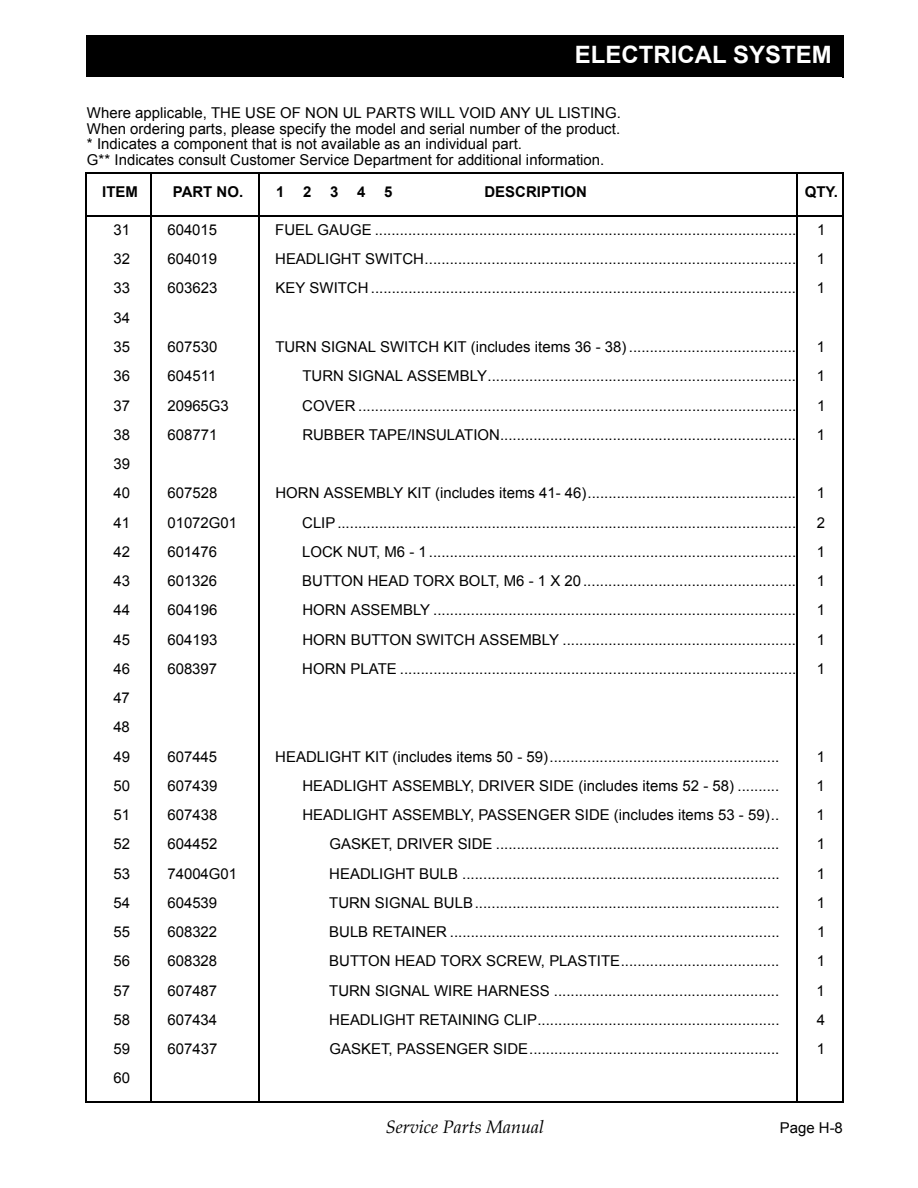
<style>
.page{position:relative;width:918px;height:1188px;background:#fff}
.page>*{position:absolute;margin:0;border:0;box-sizing:border-box;transform-origin:0 0}
.t1{font:700 24px "Arial";color:#fff}
.t2{font:italic 18px "Palatino";color:#000}
.t3{font:15px/29.2px "Arial";color:#000}
.t4{font:700 15px "Arial";color:#000}
</style>
<div class="page">
<hr style="left:86px;top:215px;width:757px;height:2px;background:#000">
<div style="left:87px;top:36px;width:756px;height:40px;background:#000"></div>
<hr style="left:87px;top:35px;width:757px;height:2px;background:#000">
<hr style="left:842px;top:36px;width:2px;height:41px;background:#000">
<hr style="left:86px;top:76px;width:757px;height:1px;background:#000">
<hr style="left:86px;top:35px;width:2px;height:41px;background:#000">
<hr style="left:86px;top:172px;width:758px;height:2px;background:#000">
<hr style="left:842px;top:173px;width:2px;height:929px;background:#000">
<hr style="left:86px;top:1101px;width:757px;height:1px;background:#000">
<hr style="left:86px;top:172px;width:1px;height:930px;background:#000">
<hr style="left:150px;top:173px;width:2px;height:929px;background:#000">
<hr style="left:258px;top:173px;width:2px;height:929px;background:#000">
<hr style="left:796px;top:173px;width:2px;height:929px;background:#000">
<h1 class="t1" style="left:575px;top:42px;width:259px">ELECTRICAL SYSTEM</h1>
<p class="t3" style="left:87px;top:105px;width:535px;line-height:15.8px">Where applicable, THE USE OF NON UL PARTS WILL VOID ANY UL LISTING.<br>When ordering parts, please specify the model and serial number of the product. * Indicates a component that is not available as an individual part.<br>G** Indicates consult Customer Service Department for additional information.</p>
<p class="t4" style="left:102px;top:183px;width:37px">ITEM</p>
<p class="t4" style="left:173px;top:183px;width:72px">PART NO.</p>
<p class="t4" style="left:276px;top:183px;width:10px">1</p>
<p class="t4" style="left:303px;top:183px;width:10px">2</p>
<p class="t4" style="left:330px;top:183px;width:10px">3</p>
<p class="t4" style="left:357px;top:183px;width:10px">4</p>
<p class="t4" style="left:384px;top:183px;width:10px">5</p>
<p class="t4" style="left:484px;top:183px;width:104px">DESCRIPTION</p>
<p class="t4" style="left:805px;top:183px;width:35px">QTY.</p>
<p class="t3" style="left:113px;top:215px;width:18px">31</p>
<p class="t3" style="left:167px;top:215px;width:51px">604015</p>
<p class="t3" style="left:275px;top:215px;width:523px">FUEL GAUGE .....................................................................................................</p>
<p class="t3" style="left:817px;top:215px;width:10px">1</p>
<p class="t3" style="left:113px;top:244px;width:18px">32</p>
<p class="t3" style="left:167px;top:244px;width:51px">604019</p>
<p class="t3" style="left:275px;top:244px;width:523px">HEADLIGHT SWITCH.........................................................................................</p>
<p class="t3" style="left:817px;top:244px;width:10px">1</p>
<p class="t3" style="left:113px;top:274px;width:18px">33</p>
<p class="t3" style="left:167px;top:274px;width:51px">603623</p>
<p class="t3" style="left:275px;top:274px;width:522px">KEY SWITCH ......................................................................................................</p>
<p class="t3" style="left:817px;top:274px;width:10px">1</p>
<p class="t3" style="left:113px;top:303px;width:18px">34<br>35</p>
<p class="t3" style="left:167px;top:332px;width:51px">607530</p>
<p class="t3" style="left:275px;top:332px;width:522px">TURN SIGNAL SWITCH KIT (includes items 36 - 38) ........................................</p>
<p class="t3" style="left:817px;top:332px;width:10px">1</p>
<p class="t3" style="left:113px;top:361px;width:18px">36</p>
<p class="t3" style="left:167px;top:361px;width:50px">604511</p>
<p class="t3" style="left:302px;top:361px;width:495px">TURN SIGNAL ASSEMBLY..........................................................................</p>
<p class="t3" style="left:817px;top:361px;width:10px">1</p>
<p class="t3" style="left:113px;top:391px;width:18px">37</p>
<p class="t3" style="left:167px;top:391px;width:63px">20965G3</p>
<p class="t3" style="left:302px;top:391px;width:496px">COVER .........................................................................................................</p>
<p class="t3" style="left:817px;top:391px;width:10px">1</p>
<p class="t3" style="left:113px;top:420px;width:18px">38</p>
<p class="t3" style="left:167px;top:420px;width:51px">608771</p>
<p class="t3" style="left:302px;top:420px;width:495px">RUBBER TAPE/INSULATION.......................................................................</p>
<p class="t3" style="left:817px;top:420px;width:10px">1</p>
<p class="t3" style="left:113px;top:449px;width:18px">39<br>40</p>
<p class="t3" style="left:167px;top:478px;width:51px">607528</p>
<p class="t3" style="left:275px;top:478px;width:522px">HORN ASSEMBLY KIT (includes items 41- 46)..................................................</p>
<p class="t3" style="left:817px;top:478px;width:10px">1</p>
<p class="t3" style="left:113px;top:508px;width:18px">41</p>
<p class="t3" style="left:167px;top:508px;width:71px">01072G01</p>
<p class="t3" style="left:302px;top:508px;width:496px">CLIP..............................................................................................................</p>
<p class="t3" style="left:817px;top:508px;width:10px">2</p>
<p class="t3" style="left:113px;top:537px;width:18px">42</p>
<p class="t3" style="left:167px;top:537px;width:51px">601476</p>
<p class="t3" style="left:302px;top:537px;width:496px">LOCK NUT, M6 - 1........................................................................................</p>
<p class="t3" style="left:817px;top:537px;width:10px">1</p>
<p class="t3" style="left:113px;top:566px;width:18px">43</p>
<p class="t3" style="left:167px;top:566px;width:51px">601326</p>
<p class="t3" style="left:302px;top:566px;width:495px">BUTTON HEAD TORX BOLT, M6 - 1 X 20...................................................</p>
<p class="t3" style="left:817px;top:566px;width:10px">1</p>
<p class="t3" style="left:113px;top:595px;width:18px">44</p>
<p class="t3" style="left:167px;top:595px;width:51px">604196</p>
<p class="t3" style="left:302px;top:595px;width:495px">HORN ASSEMBLY .......................................................................................</p>
<p class="t3" style="left:817px;top:595px;width:10px">1</p>
<p class="t3" style="left:113px;top:625px;width:18px">45</p>
<p class="t3" style="left:167px;top:625px;width:51px">604193</p>
<p class="t3" style="left:302px;top:625px;width:495px">HORN BUTTON SWITCH ASSEMBLY ........................................................</p>
<p class="t3" style="left:817px;top:625px;width:10px">1</p>
<p class="t3" style="left:113px;top:654px;width:18px">46</p>
<p class="t3" style="left:167px;top:654px;width:51px">608397</p>
<p class="t3" style="left:302px;top:654px;width:496px">HORN PLATE ...............................................................................................</p>
<p class="t3" style="left:817px;top:654px;width:10px">1</p>
<p class="t3" style="left:113px;top:683px;width:18px;text-align:justify">47<br>48<br>49</p>
<p class="t3" style="left:167px;top:742px;width:51px">607445</p>
<p class="t3" style="left:275px;top:742px;width:506px">HEADLIGHT KIT (includes items 50 - 59).......................................................</p>
<p class="t3" style="left:817px;top:742px;width:10px">1</p>
<p class="t3" style="left:113px;top:771px;width:18px">50</p>
<p class="t3" style="left:167px;top:771px;width:51px">607439</p>
<p class="t3" style="left:302px;top:771px;width:478px">HEADLIGHT ASSEMBLY, DRIVER SIDE (includes items 52 - 58) ..........</p>
<p class="t3" style="left:817px;top:771px;width:10px">1</p>
<p class="t3" style="left:113px;top:800px;width:18px">51</p>
<p class="t3" style="left:167px;top:800px;width:51px">607438</p>
<p class="t3" style="left:302px;top:800px;width:478px">HEADLIGHT ASSEMBLY, PASSENGER SIDE (includes items 53 - 59)..</p>
<p class="t3" style="left:817px;top:800px;width:10px">1</p>
<p class="t3" style="left:113px;top:829px;width:18px">52</p>
<p class="t3" style="left:167px;top:829px;width:51px">604452</p>
<p class="t3" style="left:329px;top:829px;width:451px">GASKET, DRIVER SIDE ....................................................................</p>
<p class="t3" style="left:817px;top:829px;width:10px">1</p>
<p class="t3" style="left:113px;top:859px;width:18px">53</p>
<p class="t3" style="left:167px;top:859px;width:71px">74004G01</p>
<p class="t3" style="left:329px;top:859px;width:452px">HEADLIGHT BULB ............................................................................</p>
<p class="t3" style="left:817px;top:859px;width:10px">1</p>
<p class="t3" style="left:113px;top:888px;width:18px">54</p>
<p class="t3" style="left:167px;top:888px;width:51px">604539</p>
<p class="t3" style="left:329px;top:888px;width:452px">TURN SIGNAL BULB.........................................................................</p>
<p class="t3" style="left:817px;top:888px;width:10px">1</p>
<p class="t3" style="left:113px;top:917px;width:18px">55</p>
<p class="t3" style="left:167px;top:917px;width:51px">608322</p>
<p class="t3" style="left:329px;top:917px;width:452px">BULB RETAINER ...............................................................................</p>
<p class="t3" style="left:817px;top:917px;width:10px">1</p>
<p class="t3" style="left:113px;top:946px;width:18px">56</p>
<p class="t3" style="left:167px;top:946px;width:51px">608328</p>
<p class="t3" style="left:329px;top:946px;width:452px">BUTTON HEAD TORX SCREW, PLASTITE......................................</p>
<p class="t3" style="left:817px;top:946px;width:10px">1</p>
<p class="t3" style="left:113px;top:976px;width:18px">57</p>
<p class="t3" style="left:167px;top:976px;width:51px">607487</p>
<p class="t3" style="left:329px;top:976px;width:451px">TURN SIGNAL WIRE HARNESS ......................................................</p>
<p class="t3" style="left:817px;top:976px;width:10px">1</p>
<p class="t3" style="left:113px;top:1005px;width:18px">58</p>
<p class="t3" style="left:167px;top:1005px;width:51px">607434</p>
<p class="t3" style="left:329px;top:1005px;width:452px">HEADLIGHT RETAINING CLIP..........................................................</p>
<p class="t3" style="left:817px;top:1005px;width:10px">4</p>
<p class="t3" style="left:113px;top:1034px;width:18px">59</p>
<p class="t3" style="left:167px;top:1034px;width:51px">607437</p>
<p class="t3" style="left:329px;top:1034px;width:451px">GASKET, PASSENGER SIDE............................................................</p>
<p class="t3" style="left:817px;top:1034px;width:10px">1</p>
<p class="t3" style="left:113px;top:1063px;width:18px">60</p>
<p class="t2" style="left:386px;top:1119px;width:160px">Service Parts Manual</p>
<p class="t3" style="left:780px;top:1113px;width:65px">Page H-8</p>
</div>
